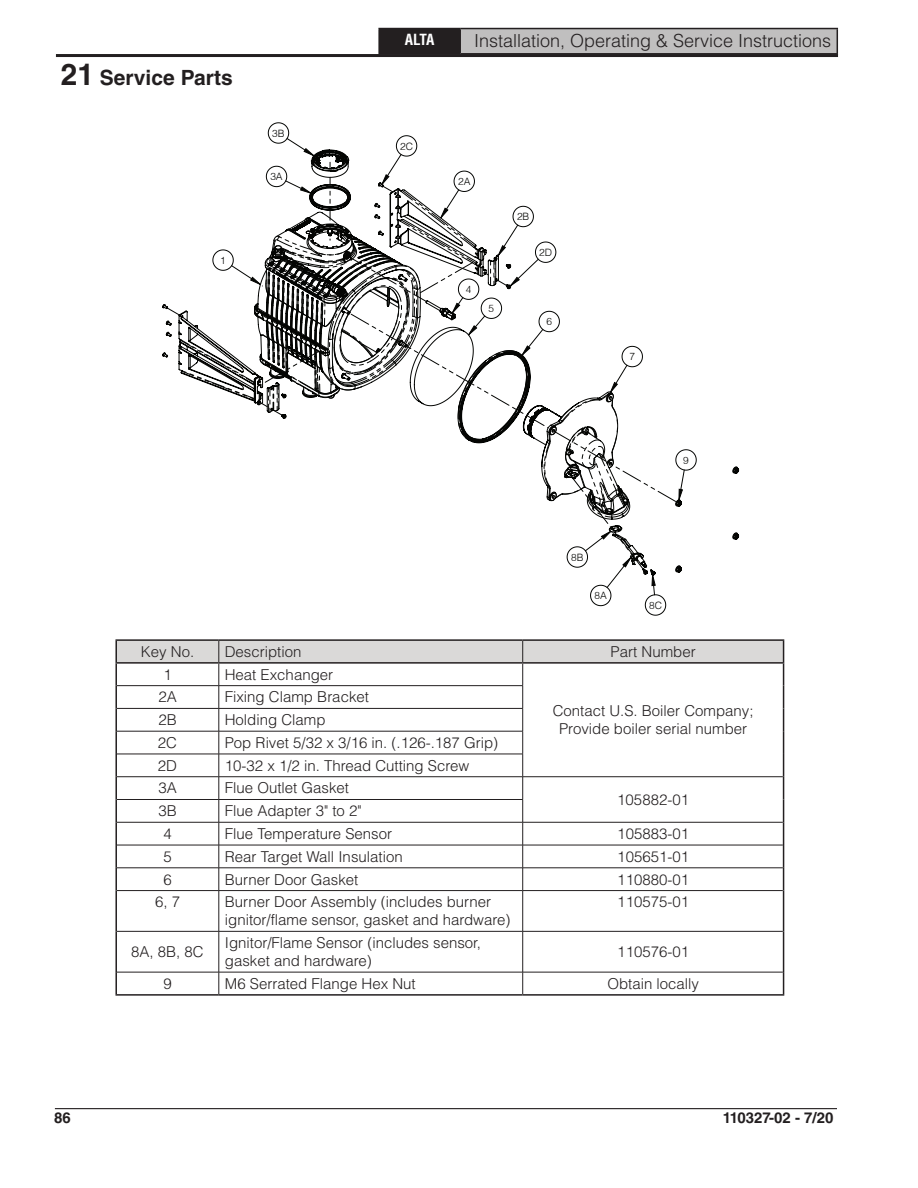
<style>
.page{position:relative;width:918px;height:1188px;background:#fff}
.page>*{position:absolute;margin:0;border:0;box-sizing:border-box;transform-origin:0 0}
.t1{font:700 21px "Helvetica LT Std";color:#231f20}
.t2{font:300 18px "Helvetica LT Std";color:#231f20}
.t3{font:300 15px/18px "Helvetica LT Std";color:#231f20}
.t4{font:700 15px "Helvetica LT Std";color:#231f20}
.t5{font:700 condensed 15px "Helvetica LT Std";color:#fff}
.t6{font:300 10.05px "Helvetica";color:#040503}
.s1{font-size:30px}
</style>
<div class="page">
<div style="left:379px;top:29px;width:81px;height:25px;background:#231f20"></div>
<div style="left:460px;top:29px;width:377px;height:25px;background:#c0bfbf"></div>
<hr style="left:378px;top:28px;width:82px;height:1px;background:#231f20">
<hr style="left:378px;top:29px;width:2px;height:24px;background:#231f20">
<hr style="left:460px;top:28px;width:378px;height:1px;background:#231f20">
<hr style="left:459px;top:29px;width:2px;height:24px;background:#231f20">
<svg style="left:837px;top:29px;width:1px;height:24px"></svg>
<hr style="left:378px;top:53px;width:82px;height:2px;background:#231f20">
<hr style="left:460px;top:53px;width:378px;height:2px;background:#231f20">
<hr style="left:55px;top:1108px;width:782px;height:1px;background:#231f20">
<hr style="left:56px;top:54px;width:782px;height:3px;background:#231f20">
<hr style="left:115px;top:664px;width:2px;height:22px;background:#231f20">
<hr style="left:115px;top:686px;width:2px;height:22px;background:#231f20">
<hr style="left:115px;top:708px;width:2px;height:23px;background:#231f20">
<hr style="left:115px;top:731px;width:2px;height:23px;background:#231f20">
<hr style="left:115px;top:754px;width:2px;height:23px;background:#231f20">
<hr style="left:115px;top:777px;width:2px;height:22px;background:#231f20">
<hr style="left:115px;top:799px;width:2px;height:23px;background:#231f20">
<hr style="left:115px;top:822px;width:2px;height:23px;background:#231f20">
<hr style="left:115px;top:845px;width:2px;height:23px;background:#231f20">
<hr style="left:115px;top:868px;width:2px;height:23px;background:#231f20">
<hr style="left:115px;top:891px;width:2px;height:40px;background:#231f20">
<hr style="left:783px;top:891px;width:1px;height:40px;background:#231f20">
<hr style="left:219px;top:891px;width:1px;height:40px;background:#231f20">
<hr style="left:522px;top:891px;width:1px;height:40px;background:#231f20">
<hr style="left:117px;top:931px;width:102px;height:1px;background:#231f20">
<hr style="left:219px;top:931px;width:304px;height:1px;background:#231f20">
<hr style="left:219px;top:931px;width:1px;height:41px;background:#231f20">
<hr style="left:523px;top:931px;width:260px;height:1px;background:#231f20">
<hr style="left:522px;top:931px;width:1px;height:41px;background:#231f20">
<hr style="left:117px;top:972px;width:102px;height:1px;background:#231f20">
<hr style="left:219px;top:972px;width:304px;height:1px;background:#231f20">
<svg style="left:219px;top:972px;width:1px;height:22px"></svg>
<hr style="left:523px;top:972px;width:260px;height:1px;background:#231f20">
<svg style="left:522px;top:972px;width:1px;height:22px"></svg>
<hr style="left:115px;top:931px;width:2px;height:41px;background:#231f20">
<hr style="left:783px;top:931px;width:1px;height:41px;background:#231f20">
<hr style="left:115px;top:972px;width:2px;height:22px;background:#231f20">
<svg style="left:783px;top:972px;width:1px;height:22px"></svg>
<hr style="left:115px;top:994px;width:104px;height:2px;background:#231f20">
<hr style="left:219px;top:994px;width:304px;height:2px;background:#231f20">
<hr style="left:523px;top:994px;width:261px;height:2px;background:#231f20">
<hr style="left:115px;top:639px;width:104px;height:2px;background:#231f20">
<hr style="left:115px;top:641px;width:2px;height:21px;background:#231f20">
<hr style="left:219px;top:639px;width:304px;height:2px;background:#231f20">
<hr style="left:523px;top:639px;width:261px;height:2px;background:#231f20">
<hr style="left:115px;top:662px;width:104px;height:2px;background:#231f20">
<svg style="left:116px;top:640px;width:668px;height:251px"></svg>
<svg style="left:733px;top:533px;width:5px;height:6px"></svg>
<svg style="left:733px;top:467px;width:5px;height:6px"></svg>
<svg style="left:311px;top:150px;width:36px;height:20px"></svg>
<svg style="left:166px;top:177px;width:515px;height:399px"></svg>
<h1 class="t1" style="left:61px;top:65px;width:174px"><span class="s1">21</span> Service Parts</h1>
<p class="t6" style="left:220px;top:254px;width:7px">1</p>
<p class="t6" style="left:272px;top:127px;width:14px">3B</p>
<p class="t6" style="left:270px;top:170px;width:14px">3A</p>
<p class="t5" style="left:405px;top:30px;width:31px">ALTA</p>
<p class="t2" style="left:474px;top:30px;width:359px">Installation, Operating &amp; Service Instructions</p>
<p class="t6" style="left:400px;top:140px;width:14px">2C</p>
<p class="t6" style="left:458px;top:175px;width:14px">2A</p>
<p class="t6" style="left:466px;top:283px;width:7px">4</p>
<p class="t6" style="left:489px;top:302px;width:7px">5</p>
<p class="t6" style="left:517px;top:210px;width:14px">2B</p>
<p class="t6" style="left:539px;top:246px;width:14px">2D</p>
<p class="t6" style="left:546px;top:315px;width:7px">6</p>
<p class="t6" style="left:629px;top:350px;width:7px">7</p>
<p class="t6" style="left:571px;top:551px;width:14px">8B</p>
<p class="t6" style="left:595px;top:589px;width:14px">8A</p>
<p class="t6" style="left:683px;top:454px;width:7px">9</p>
<p class="t6" style="left:649px;top:599px;width:14px">8C</p>
<p class="t4" style="left:54px;top:1109px;width:18px">86</p>
<p class="t3" style="left:141px;top:642px;width:55px">Key No.</p>
<p class="t3" style="left:225px;top:642px;width:78px">Description</p>
<p class="t3" style="left:611px;top:642px;width:87px">Part Number</p>
<p class="t3" style="left:163px;top:665px;width:10px">1</p>
<p class="t3" style="left:225px;top:665px;width:110px">Heat Exchanger</p>
<p class="t3" style="left:553px;top:702px;width:202px;text-align:center">Contact U.S. Boiler Company;<br>Provide boiler serial number</p>
<p class="t3" style="left:158px;top:688px;width:20px">2A</p>
<p class="t3" style="left:225px;top:688px;width:146px">Fixing Clamp Bracket</p>
<p class="t3" style="left:158px;top:711px;width:20px">2B</p>
<p class="t3" style="left:225px;top:711px;width:102px">Holding Clamp</p>
<p class="t3" style="left:158px;top:733px;width:21px">2C</p>
<p class="t3" style="left:225px;top:733px;width:275px">Pop Rivet 5/32 x 3/16 in. (.126-.187 Grip)</p>
<p class="t3" style="left:158px;top:756px;width:21px">2D</p>
<p class="t3" style="left:225px;top:756px;width:246px">10-32 x 1/2 in. Thread Cutting Screw</p>
<p class="t3" style="left:158px;top:779px;width:20px">3A</p>
<p class="t3" style="left:225px;top:779px;width:126px">Flue Outlet Gasket</p>
<p class="t3" style="left:617px;top:790px;width:73px">105882-01</p>
<p class="t3" style="left:158px;top:802px;width:20px">3B</p>
<p class="t3" style="left:225px;top:802px;width:138px">Flue Adapter 3" to 2"</p>
<p class="t3" style="left:163px;top:825px;width:10px">4</p>
<p class="t3" style="left:225px;top:825px;width:169px">Flue Temperature Sensor</p>
<p class="t3" style="left:617px;top:825px;width:73px">105883-01</p>
<p class="t3" style="left:163px;top:847px;width:10px">5</p>
<p class="t3" style="left:225px;top:847px;width:179px">Rear Target Wall Insulation</p>
<p class="t3" style="left:617px;top:847px;width:73px">105651-01</p>
<p class="t3" style="left:163px;top:870px;width:10px">6</p>
<p class="t3" style="left:225px;top:870px;width:135px">Burner Door Gasket</p>
<p class="t3" style="left:617px;top:870px;width:73px">110880-01</p>
<p class="t3" style="left:155px;top:893px;width:27px">6, 7</p>
<p class="t3" style="left:225px;top:893px;width:287px">Burner Door Assembly (includes burner ignitor/flame sensor, gasket and hardware)</p>
<p class="t3" style="left:617px;top:893px;width:73px">110575-01</p>
<p class="t3" style="left:131px;top:943px;width:74px">8A, 8B, 8C</p>
<p class="t3" style="left:225px;top:934px;width:258px">Ignitor/Flame Sensor (includes sensor, gasket and hardware)</p>
<p class="t3" style="left:617px;top:943px;width:73px">110576-01</p>
<p class="t3" style="left:163px;top:974px;width:10px">9</p>
<p class="t3" style="left:225px;top:974px;width:192px">M6 Serrated Flange Hex Nut</p>
<p class="t3" style="left:607px;top:974px;width:93px">Obtain locally</p>
<p class="t4" style="left:723px;top:1109px;width:112px">110327-02 - 7/20</p>
</div>
